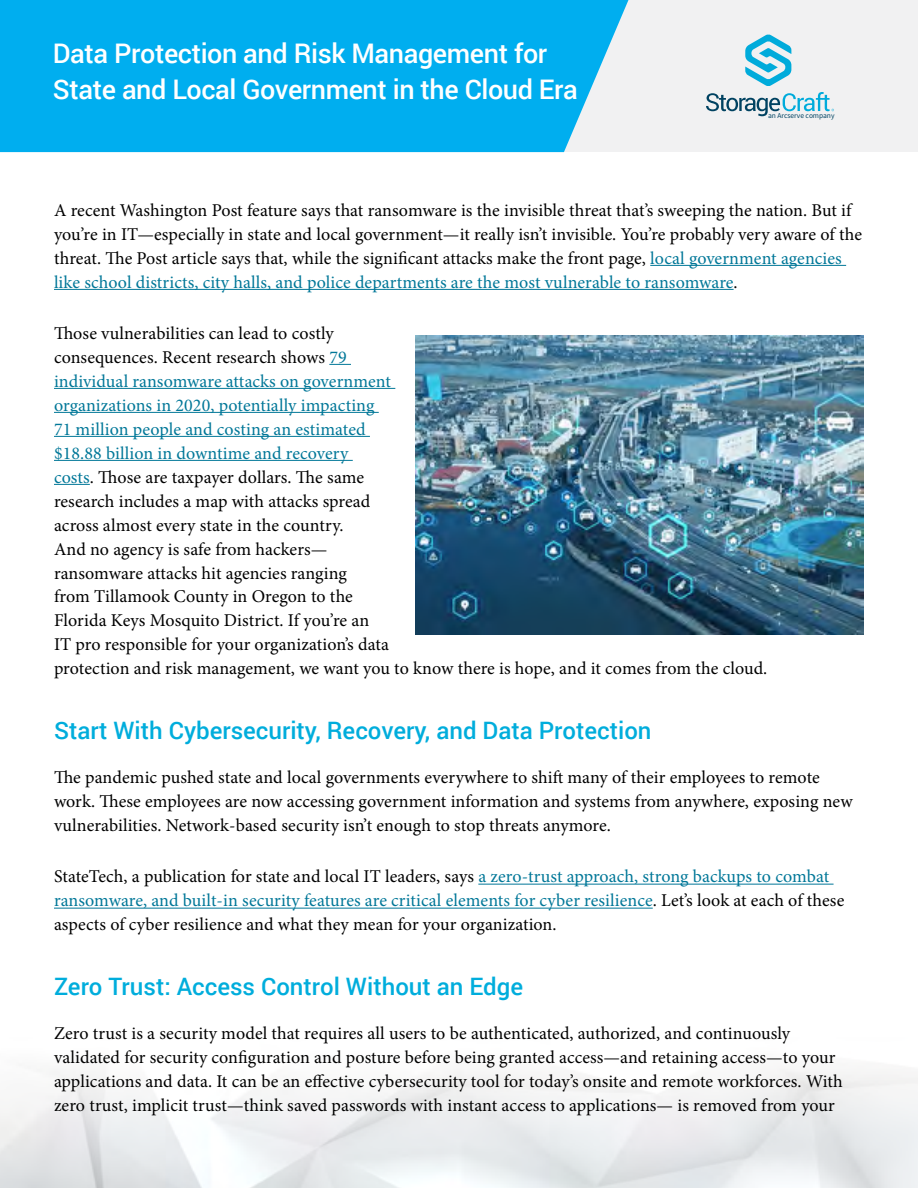
<style>
.page{position:relative;width:918px;height:1188px;background:#fff}
.page>*{position:absolute;margin:0;border:0;box-sizing:border-box;transform-origin:0 0}
.t1{font:500 27px/36px "Roboto";letter-spacing:-.015em;color:#fff}
.t2{font:500 24px "Roboto";color:#00addc}
.t3{font:18px/24px "Minion Pro";letter-spacing:.005em;color:#000}
.t4{font:7.5px "Source Sans Pro";color:#004261}
.s1{color:#007798}
</style>
<div class="page">
<div style="left:559px;top:0;width:359px;height:152px;background:#f1f1f2"></div>
<div style="left:0;top:0;width:629px;height:152px;background:#00aeef"></div>
<svg style="left:706px;top:92px;width:128px;height:24px"></svg>
<svg style="left:745px;top:34px;width:46px;height:52px"></svg>
<hr style="left:650px;top:265px;width:196px;height:1px;background:#007798">
<hr style="left:54px;top:289px;width:680px;height:1px;background:#007798">
<svg style="left:329px;top:364px;width:22px;height:1px"></svg>
<hr style="left:54px;top:388px;width:341px;height:1px;background:#007798">
<hr style="left:54px;top:412px;width:325px;height:1px;background:#007798">
<hr style="left:54px;top:436px;width:316px;height:1px;background:#007798">
<hr style="left:54px;top:460px;width:299px;height:1px;background:#007798">
<hr style="left:54px;top:484px;width:36px;height:1px;background:#007798">
<hr style="left:478px;top:884px;width:356px;height:1px;background:#007798">
<hr style="left:54px;top:908px;width:599px;height:1px;background:#007798">
<img style="left:415px;top:335px;width:449px;height:299px">
<h1 class="t1" style="left:53px;top:34px;width:526px">Data Protection and Risk Management for<br>State and Local Government in the Cloud Era</h1>
<p class="t4" style="left:768px;top:111px;width:68px">an Arcserve company</p>
<p class="t3" style="left:54px;top:198px;width:810px">A recent Washington Post feature says that ransomware is the invisible threat that’s sweeping the nation. But if you’re in IT—especially in state and local government—it really isn’t invisible. You’re probably very aware of the threat. The Post article says that, while the significant attacks make the front page, <span class="s1">local government agencies like school districts, city halls, and police departments are the most vulnerable to ransomware</span>.</p>
<p class="t3" style="left:54px;top:321px;width:715px">Those vulnerabilities can lead to costly<br>consequences. Recent research shows <span class="s1">79<br>individual ransomware attacks on government<br>organizations in 2020, potentially impacting<br>71 million people and costing an estimated<br>$18.88 billion in downtime and recovery<br>costs</span>. Those are taxpayer dollars. The same<br>research includes a map with attacks spread<br>across almost every state in the country.<br>And no agency is safe from hackers—<br>ransomware attacks hit agencies ranging<br>from Tillamook County in Oregon to the<br>Florida Keys Mosquito District. If you’re an<br>IT pro responsible for your organization’s data<br>protection and risk management, we want you to know there is hope, and it comes from the cloud.</p>
<h2 class="t2" style="left:54px;top:714px;width:599px">Start With Cybersecurity, Recovery, and Data Protection</h2>
<p class="t3" style="left:54px;top:766px;width:800px">The pandemic pushed state and local governments everywhere to shift many of their employees to remote work. These employees are now accessing government information and systems from anywhere, exposing new vulnerabilities. Network-based security isn’t enough to stop threats anymore.</p>
<p class="t3" style="left:54px;top:865px;width:792px">StateTech, a publication for state and local IT leaders, says <span class="s1">a zero-trust approach, strong backups to combat ransomware, and built-in security features are critical elements for cyber resilience</span>. Let’s look at each of these aspects of cyber resilience and what they mean for your organization.</p>
<h2 class="t2" style="left:54px;top:969px;width:471px">Zero Trust: Access Control Without an Edge</h2>
<p class="t3" style="left:54px;top:1021px;width:790px">Zero trust is a security model that requires all users to be authenticated, authorized, and continuously validated for security configuration and posture before being granted access—and retaining access—to your applications and data. It can be an effective cybersecurity tool for today’s onsite and remote workforces. With zero trust, implicit trust—think saved passwords with instant access to applications— is removed from your</p>
</div>
